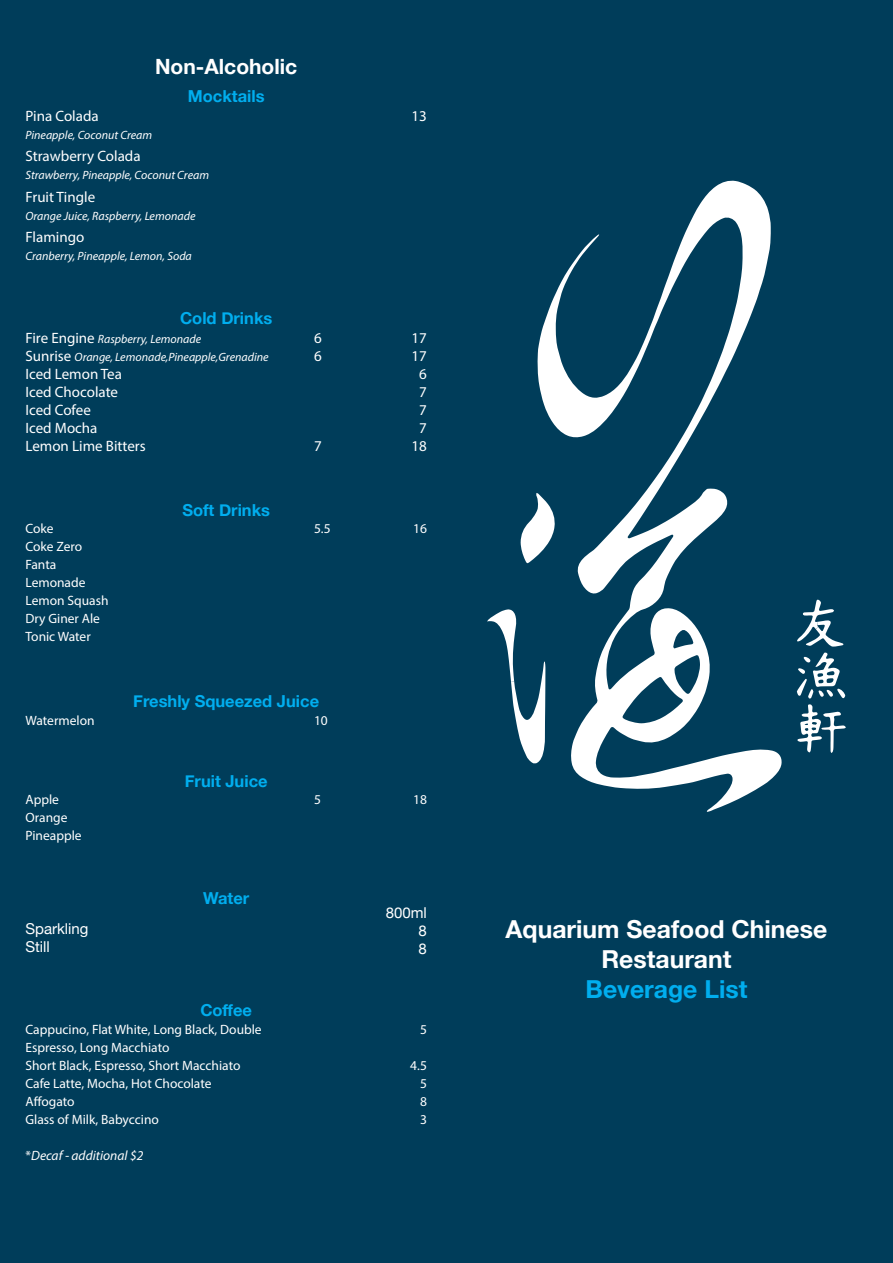
<style>
.page{position:relative;width:893px;height:1263px;background:#fff}
.page>*{position:absolute;margin:0;border:0;box-sizing:border-box;transform-origin:0 0}
.t1{font:700 24.75px/29.7px "Helvetica Neue";color:#fff;text-align:center}
.t2{font:700 24.75px "Helvetica Neue";color:#00aeef}
.t3{font:700 21px "Helvetica Neue";color:#fff}
.t4{font:700 16.5px "Helvetica Neue";color:#00aeef}
.t5{font:15px "Myriad Pro";color:#fff}
.t6{font:15px "Helvetica Neue";color:#fff}
.t7{font:13.5px/18px "Myriad Pro";color:#fff}
.t8{font:italic 13.5px "Myriad Pro";color:#fff}
.t9{font:italic 12px "Myriad Pro";color:#fff}
.s1{font-style:normal;font-size:15px}
.s2{font-style:normal}
</style>
<div class="page">
<div style="left:1px;top:1px;width:891px;height:1261px;background:#003d5a"></div>
<svg style="left:797px;top:599px;width:49px;height:154px"></svg>
<svg style="left:537px;top:181px;width:245px;height:631px"></svg>
<svg style="left:521px;top:493px;width:34px;height:71px"></svg>
<svg style="left:487px;top:609px;width:58px;height:155px"></svg>
<p class="t3" style="left:155px;top:51px;width:144px">Non-Alcoholic</p>
<p class="t4" style="left:188px;top:83px;width:78px">Mocktails</p>
<p class="t5" style="left:26px;top:106px;width:75px">Pina Colada</p>
<p class="t9" style="left:26px;top:127px;width:128px">Pineapple, Coconut Cream</p>
<p class="t5" style="left:26px;top:147px;width:117px">Strawberry Colada</p>
<p class="t9" style="left:26px;top:168px;width:185px">Strawberry, Pineapple, Coconut Cream</p>
<p class="t5" style="left:26px;top:187px;width:71px">Fruit Tingle</p>
<p class="t9" style="left:26px;top:208px;width:171px">Orange Juice, Raspberry, Lemonade</p>
<p class="t5" style="left:26px;top:228px;width:60px">Flamingo</p>
<p class="t9" style="left:26px;top:249px;width:168px">Cranberry, Pineapple, Lemon, Soda</p>
<p class="t4" style="left:180px;top:306px;width:94px">Cold Drinks</p>
<p class="t9" style="left:26px;top:331px;width:177px"><span class="s1">Fire Engine</span> Raspberry, Lemonade</p>
<p class="t9" style="left:26px;top:349px;width:245px"><span class="s1">Sunrise</span> Orange, Lemonade,Pineapple,Grenadine</p>
<p class="t5" style="left:26px;top:365px;width:98px">Iced Lemon Tea</p>
<p class="t5" style="left:26px;top:383px;width:94px">Iced Chocolate</p>
<p class="t5" style="left:26px;top:401px;width:67px">Iced Cofee</p>
<p class="t5" style="left:26px;top:419px;width:74px">Iced Mocha</p>
<p class="t5" style="left:26px;top:437px;width:122px">Lemon Lime Bitters</p>
<p class="t7" style="left:26px;top:519px;width:30px">Coke</p>
<p class="t7" style="left:26px;top:537px;width:58px">Coke Zero</p>
<p class="t7" style="left:26px;top:555px;width:32px">Fanta</p>
<p class="t7" style="left:26px;top:573px;width:61px">Lemonade</p>
<p class="t7" style="left:26px;top:591px;width:85px">Lemon Squash</p>
<p class="t7" style="left:26px;top:609px;width:76px">Dry Giner Ale</p>
<p class="t7" style="left:26px;top:627px;width:67px">Tonic Water</p>
<p class="t4" style="left:182px;top:497px;width:89px">Soft Drinks</p>
<p class="t5" style="left:412px;top:106px;width:17px">13</p>
<p class="t5" style="left:314px;top:329px;width:9px">6</p>
<p class="t5" style="left:412px;top:329px;width:17px">17</p>
<p class="t5" style="left:314px;top:347px;width:9px">6</p>
<p class="t5" style="left:412px;top:347px;width:17px">17</p>
<p class="t5" style="left:419px;top:365px;width:9px">6</p>
<p class="t5" style="left:419px;top:383px;width:9px">7</p>
<p class="t5" style="left:419px;top:401px;width:9px">7</p>
<p class="t5" style="left:419px;top:419px;width:9px">7</p>
<p class="t5" style="left:314px;top:437px;width:9px">7</p>
<p class="t5" style="left:412px;top:437px;width:17px">18</p>
<p class="t7" style="left:314px;top:519px;width:18px">5.5</p>
<p class="t7" style="left:413px;top:519px;width:15px">16</p>
<p class="t4" style="left:133px;top:688px;width:187px">Freshly Squeezed Juice</p>
<p class="t7" style="left:26px;top:711px;width:71px">Watermelon</p>
<p class="t7" style="left:314px;top:711px;width:15px">10</p>
<p class="t7" style="left:26px;top:790px;width:35px">Apple</p>
<p class="t7" style="left:26px;top:808px;width:43px">Orange</p>
<p class="t7" style="left:26px;top:826px;width:58px">Pineapple</p>
<p class="t6" style="left:26px;top:917px;width:65px">Sparkling</p>
<p class="t6" style="left:26px;top:935px;width:26px">Still</p>
<p class="t4" style="left:185px;top:768px;width:84px">Fruit Juice</p>
<p class="t4" style="left:203px;top:885px;width:48px">Water</p>
<p class="t4" style="left:200px;top:997px;width:53px">Coffee</p>
<p class="t7" style="left:26px;top:1020px;width:238px">Cappucino, Flat White, Long Black, Double<br>Espresso, Long Macchiato</p>
<p class="t7" style="left:26px;top:1056px;width:216px">Short Black, Espresso, Short Macchiato</p>
<p class="t7" style="left:26px;top:1074px;width:188px">Cafe Latte, Mocha, Hot Chocolate</p>
<p class="t7" style="left:26px;top:1092px;width:51px">Affogato</p>
<p class="t7" style="left:26px;top:1110px;width:135px">Glass of Milk, Babyccino</p>
<p class="t8" style="left:26px;top:1147px;width:119px"><span class="s2">*</span>Decaf - additional $2</p>
<p class="t7" style="left:314px;top:790px;width:8px">5</p>
<p class="t7" style="left:413px;top:790px;width:15px">18</p>
<p class="t6" style="left:386px;top:901px;width:43px">800ml</p>
<p class="t6" style="left:419px;top:919px;width:10px">8</p>
<p class="t6" style="left:419px;top:937px;width:10px">8</p>
<p class="t7" style="left:420px;top:1020px;width:8px">5</p>
<p class="t7" style="left:410px;top:1056px;width:18px">4.5</p>
<p class="t7" style="left:420px;top:1074px;width:8px">5</p>
<p class="t7" style="left:420px;top:1092px;width:8px">8</p>
<p class="t7" style="left:420px;top:1110px;width:8px">3</p>
<p class="t1" style="left:506px;top:915px;width:323px">Aquarium Seafood Chinese<br>Restaurant</p>
<p class="t2" style="left:586px;top:969px;width:163px">Beverage List</p>
</div>
